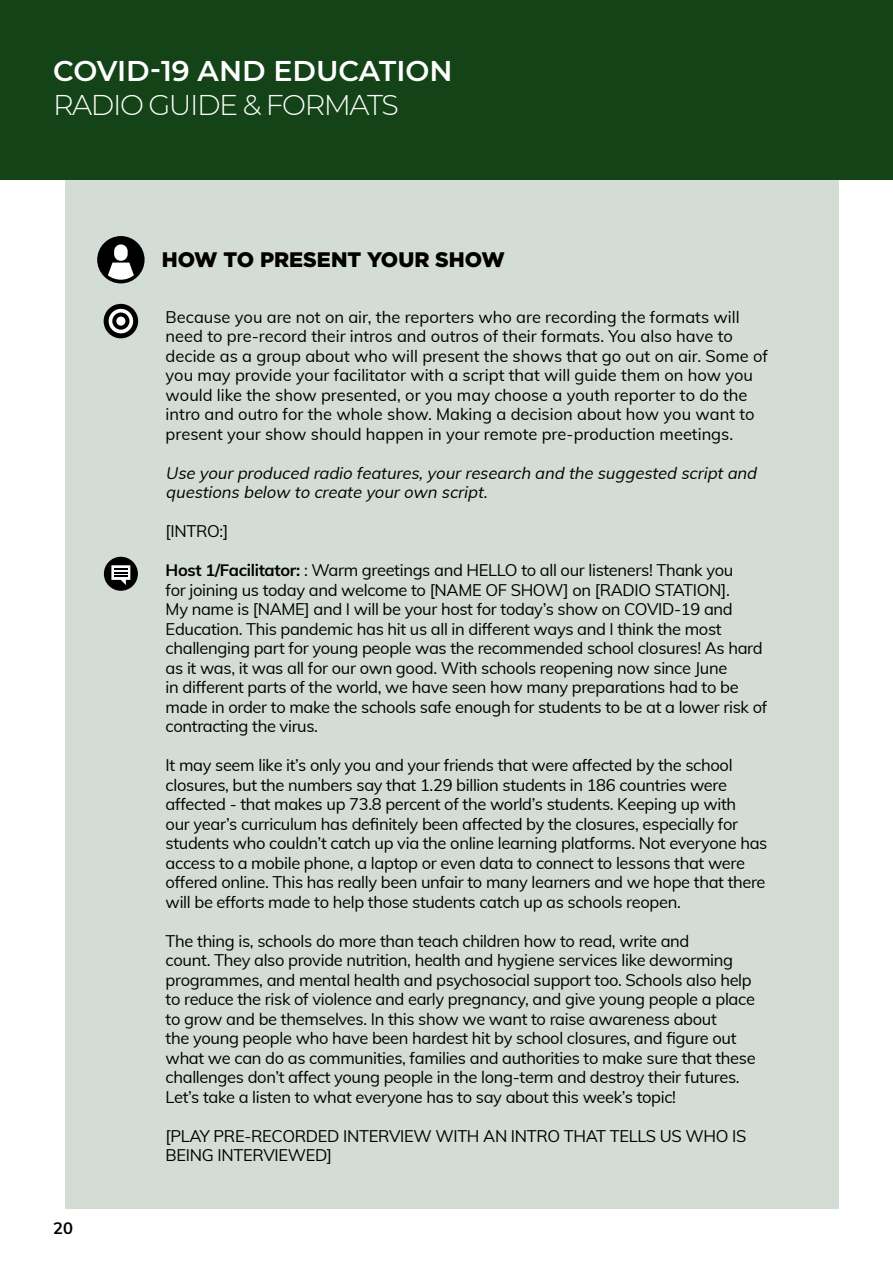
<style>
.page{position:relative;width:893px;height:1263px;background:#fff}
.page>*{position:absolute;margin:0;border:0;box-sizing:border-box;transform-origin:0 0}
.t1{font:600 28.5px "Montserrat";color:#fff}
.t2{font:300 28.5px "Montserrat";letter-spacing:-.05em;color:#fff}
.t3{font:900 21px "Gotham";color:#000}
.t4{font:16.5px/19.5px "Muli";letter-spacing:-.02em;color:#000}
.t5{font:16.5px/19.5px "Muli";color:#000}
.t6{font:italic 16.5px/19.5px "Muli";color:#000}
.t7{font:700 16.5px "Muli";color:#000}
.s1{font-weight:700}
</style>
<div class="page">
<div style="left:65px;top:63px;width:774px;height:1146px;background:#d4ddd5"></div>
<div style="left:0;top:0;width:893px;height:179px;background:#134317"></div>
<svg style="left:104px;top:304px;width:34px;height:34px"></svg>
<div style="left:109px;top:309px;width:24px;height:24px;background:#fff;border-radius:50%"></div>
<svg style="left:112px;top:312px;width:17px;height:18px"></svg>
<div style="left:116px;top:317px;width:9px;height:9px;background:#fff;border-radius:50%"></div>
<div style="left:104px;top:557px;width:34px;height:34px;background:#000;border-radius:50%"></div>
<svg style="left:111px;top:565px;width:19px;height:20px"></svg>
<div style="left:97px;top:236px;width:48px;height:47px;background:#000;border-radius:50%"></div>
<svg style="left:108px;top:263px;width:26px;height:17px"></svg>
<div style="left:114px;top:244px;width:14px;height:17px;background:#fff;border-radius:7px"></div>
<h1 class="t1" style="left:53px;top:50px;width:401px">COVID-19 AND EDUCATION</h1>
<h1 class="t2" style="left:53px;top:85px;width:347px">RADIO GUIDE &amp; FORMATS</h1>
<p class="t3" style="left:162px;top:245px;width:345px">HOW TO PRESENT YOUR SHOW</p>
<p class="t7" style="left:53px;top:1216px;width:21px">20</p>
<p class="t5" style="left:166px;top:306px;width:604px">Because you are not on air, the reporters who are recording the formats will need to pre-record their intros and outros of their formats. You also have to decide as a group about who will present the shows that go out on air. Some of you may provide your facilitator with a script that will guide them on how you would like the show presented, or you may choose a youth reporter to do the intro and outro for the whole show. Making a decision about how you want to present your show should happen in your remote pre-production meetings.</p>
<p class="t6" style="left:166px;top:462px;width:596px">Use yourproduced radio features,yourresearch and the suggested scriptand questions below to create yourown script.</p>
<p class="t4" style="left:166px;top:521px;width:64px">[INTRO:]</p>
<p class="t4" style="left:166px;top:560px;width:603px"><span class="s1">Host 1/Facilitator:</span> : Warm greetings and HELLO to all our listeners! Thank you<br>for joining us today and welcome to [NAME OF SHOW] on [RADIO STATION].<br>My name is [NAME] and I will be your host for today’s show on COVID-19 and Education. This pandemic has hit us all in different ways and I think the most challenging part for young people was the recommended school closures! As hard as it was, it was all for our own good. With schools reopening now since June<br>in different parts of the world, we have seen how many preparations had to be made in order to make the schools safe enough for students to be at a lower risk of contracting the virus.</p>
<p class="t4" style="left:166px;top:755px;width:603px">It may seem like it’s only you and your friends that were affected by the school closures, but the numbers say that 1.29 billion students in 186 countries were affected - that makes up 73.8 percent of the world’s students. Keeping up with<br>our year’s curriculum has definitely been affected by the closures, especially for students who couldn’t catch up via the online learning platforms. Not everyone has access to a mobile phone, a laptop or even data to connect to lessons that were offered online. This has really been unfair to many learners and we hope that there will be efforts made to help those students catch up as schools reopen.</p>
<p class="t4" style="left:166px;top:930px;width:591px">The thing is, schools do more than teach children how to read, write and<br>count. They also provide nutrition, health and hygiene services like deworming programmes, and mental health and psychosocial support too. Schools also help to reduce the risk of violence and early pregnancy, and give young people a place to grow and be themselves. In this show we want to raise awareness about<br>the young people who have been hardest hit by school closures, and figure out what we can do as communities, families and authorities to make sure that these challenges don’t affect young people in the long-term and destroy their futures.<br>Let’s take a listen to what everyone has to say about this week’s topic!</p>
<p class="t4" style="left:166px;top:1125px;width:582px">[PLAY PRE-RECORDED INTERVIEW WITH AN INTRO THAT TELLS US WHO IS<br>BEING INTERVIEWED]</p>
</div>
